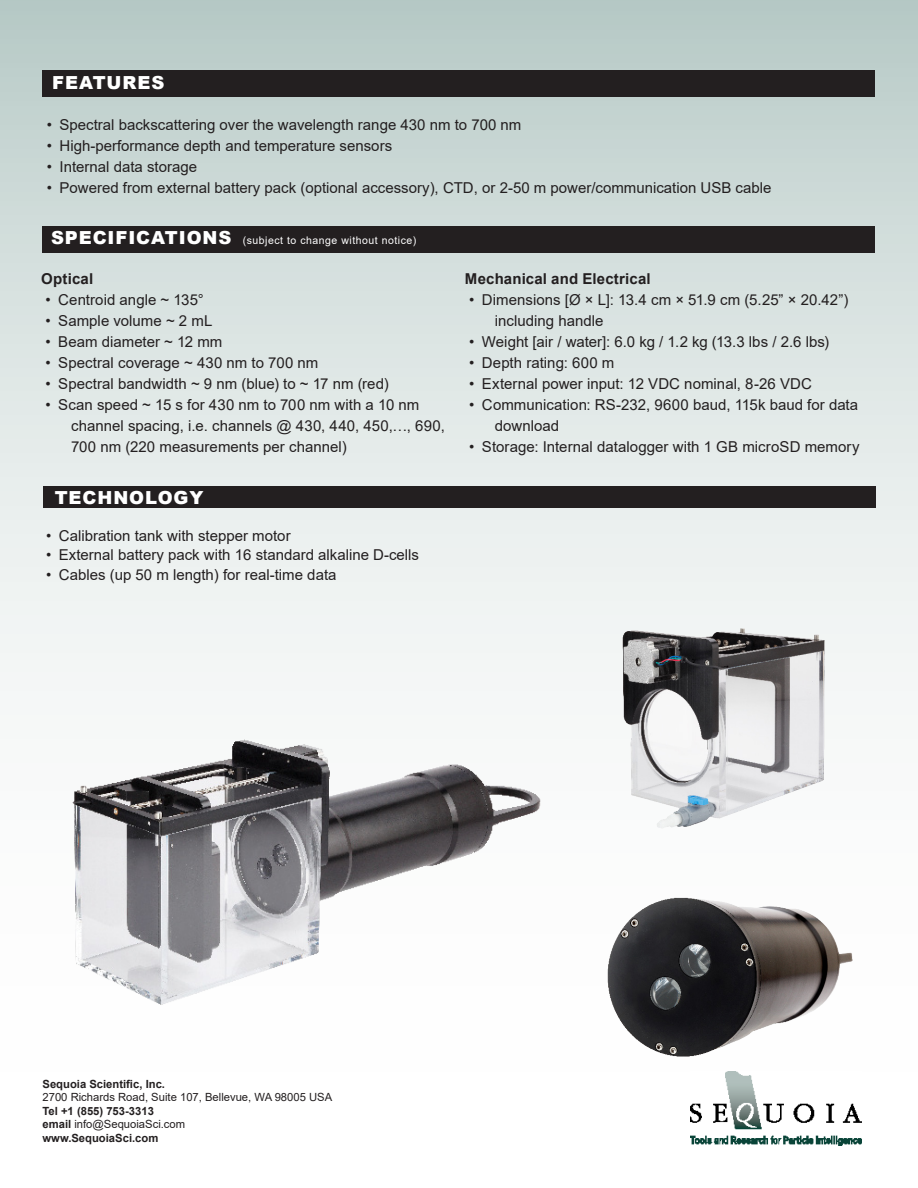
<style>
.page{position:relative;width:918px;height:1188px;background:#fff}
.page>*{position:absolute;margin:0;border:0;box-sizing:border-box;transform-origin:0 0}
.t1{font:900 18px "Arial";letter-spacing:.05em;color:#fff}
.t2{font:15px/21px "Arial";color:#231f20}
.t3{font:700 15px "Arial";letter-spacing:.01em;color:#231f20}
.t4{font:11.25px "Arial";color:#231f20}
.t5{font:700 11.25px "Arial";color:#231f20}
.t6{font:10.5px "Arial";letter-spacing:.05em;color:#fff}
.s1{font-weight:900;font-size:18px}
.s2{font-weight:700}
</style>
<div class="page">
<div style="left:0;top:0;width:918px;height:1188px;background:linear-gradient(to bottom,#c1d0cd,#fff)"></div>
<div style="left:43px;top:70px;width:832px;height:26px;background:#231f20"></div>
<div style="left:43px;top:487px;width:833px;height:21px;background:#231f20"></div>
<div style="left:43px;top:226px;width:832px;height:26px;background:#231f20"></div>
<img style="left:690px;top:1071px;width:171px;height:74px">
<img style="left:43px;top:695px;width:514px;height:348px">
<img style="left:576px;top:627px;width:292px;height:205px">
<img style="left:573px;top:892px;width:301px;height:172px">
<p class="t1" style="left:52px;top:69px;width:114px">FEATURES</p>
<p class="t2" style="left:47px;top:114px;width:476px">• Spectral backscattering over the wavelength range 430 nm to 700 nm</p>
<p class="t2" style="left:47px;top:135px;width:347px">• High-performance depth and temperature sensors</p>
<p class="t2" style="left:47px;top:156px;width:152px">• Internal data storage</p>
<p class="t2" style="left:47px;top:177px;width:726px">• Powered from external battery pack (optional accessory), CTD, or 2-50 m power/communication USB cable</p>
<p class="t6" style="left:51px;top:233px;width:367px"><span class="s1">SPECIFICATIONS</span> (subject to change without notice)</p>
<p class="t3" style="left:41px;top:268px;width:53px">Optical</p>
<p class="t2" style="left:46px;top:289px;width:160px">• Centroid angle ~ 135°</p>
<p class="t2" style="left:46px;top:310px;width:168px">• Sample volume ~ 2 mL</p>
<p class="t2" style="left:46px;top:331px;width:178px">• Beam diameter ~ 12 mm</p>
<p class="t2" style="left:46px;top:352px;width:274px">• Spectral coverage ~ 430 nm to 700 nm</p>
<p class="t2" style="left:46px;top:373px;width:345px">• Spectral bandwidth ~ 9 nm (blue) to ~ 17 nm (red)</p>
<p class="t2" style="left:71px;top:394px;width:375px;text-indent:-26px">• Scan speed ~ 15 s for 430 nm to 700 nm with a 10 nm channel spacing, i.e. channels @ 430, 440, 450,…, 690,<br>700 nm (220 measurements per channel)</p>
<p class="t1" style="left:55px;top:485px;width:150px">TECHNOLOGY</p>
<p class="t2" style="left:46px;top:525px;width:246px">• Calibration tank with stepper motor</p>
<p class="t2" style="left:46px;top:544px;width:374px">• External battery pack with 16 standard alkaline D-cells</p>
<p class="t2" style="left:46px;top:564px;width:292px">• Cables (up 50 m length) for real-time data</p>
<p class="t3" style="left:465px;top:268px;width:187px">Mechanical and Electrical</p>
<p class="t2" style="left:495px;top:289px;width:355px;text-indent:-26px">• Dimensions [Ø × L]: 13.4 cm × 51.9 cm (5.25” × 20.42”) including handle</p>
<p class="t2" style="left:469px;top:331px;width:361px">• Weight [air / water]: 6.0 kg / 1.2 kg (13.3 lbs / 2.6 lbs)</p>
<p class="t2" style="left:469px;top:352px;width:147px">• Depth rating: 600 m</p>
<p class="t2" style="left:469px;top:373px;width:344px">• External power input: 12 VDC nominal, 8-26 VDC</p>
<p class="t2" style="left:495px;top:394px;width:365px;text-indent:-26px">• Communication: RS-232, 9600 baud, 115k baud for data download</p>
<p class="t2" style="left:469px;top:436px;width:392px">• Storage: Internal datalogger with 1 GB microSD memory</p>
<p class="t5" style="left:43px;top:1076px;width:124px">Sequoia Scientific, Inc.</p>
<p class="t4" style="left:43px;top:1090px;width:291px">2700 Richards Road, Suite 107, Bellevue, WA 98005 USA</p>
<p class="t5" style="left:43px;top:1103px;width:113px">Tel +1 (855) 753-3313</p>
<p class="t4" style="left:43px;top:1117px;width:144px"><span class="s2">email</span> info@SequoiaSci.com</p>
<p class="t5" style="left:43px;top:1130px;width:117px">www.SequoiaSci.com</p>
</div>
